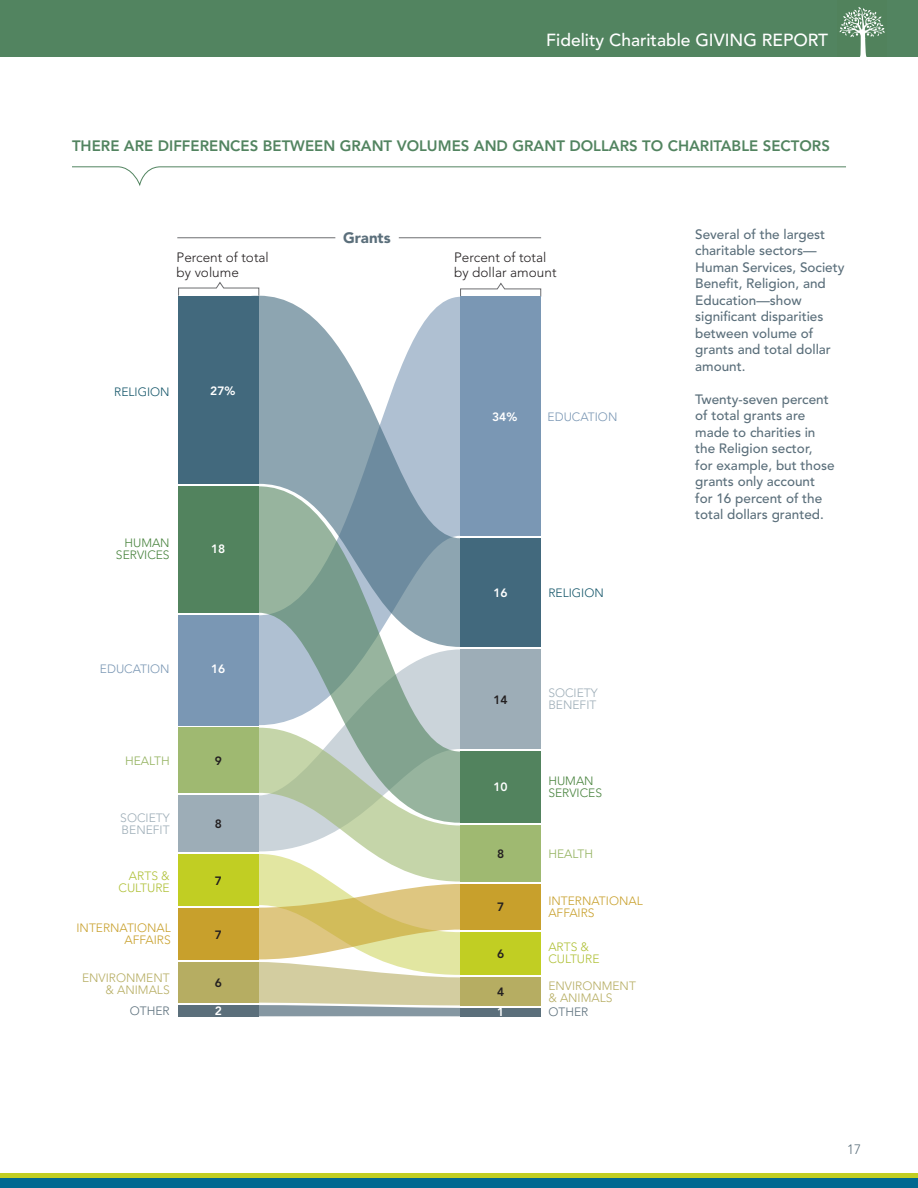
<style>
.page{position:relative;width:918px;height:1188px;background:#fff}
.page>*{position:absolute;margin:0;border:0;box-sizing:border-box;transform-origin:0 0}
.t1{font:500 17.4px "Avenir";color:#fff}
.t2{font:800 15px "Avenir";color:#528460}
.t3{font:900 15px "Avenir";color:#5b6f7b}
.t4{font:500 13.5px/16.5px "Avenir";color:#5b6f7b}
.t5{font:300 13.5px/15px "Avenir";color:#231f20}
.t6{font:300 13.5px "Avenir";color:#5b6f7b}
.t7{font:300 12px/12px "Avenir";color:#c8a02c}
.t8{font:300 12px/12px "Avenir";color:#b6ad62}
.t9{font:300 12px/12px "Avenir";color:#9dadb7}
.t10{font:300 12px/12px "Avenir";color:#48833d;text-align:right}
.t11{font:300 12px/12px "Avenir";color:#afc036}
.t12{font:300 12px "Avenir";color:#7a97b4}
.t13{font:800 12px "Avenir";color:#fff}
.t14{font:300 12px "Avenir";color:#145569}
.t15{font:300 12px "Avenir";color:#92b15d}
.t16{font:800 12px "Avenir";color:#231f20}
.t17{font:300 12px "Avenir";color:#5b6f7b}
</style>
<div class="page">
<div style="left:0;top:0;width:918px;height:57px;background:#528460"></div>
<div style="left:837px;top:1px;width:49px;height:56px;background:#51825c"></div>
<svg style="left:840px;top:7px;width:45px;height:50px"></svg>
<div style="left:0;top:1177px;width:918px;height:11px;background:#006890"></div>
<hr style="left:0;top:1173px;width:918px;height:4px;background:#c1ce23">
<svg style="left:259px;top:296px;width:201px;height:190px"></svg>
<svg style="left:248px;top:486px;width:212px;height:242px"></svg>
<div style="left:460px;top:649px;width:81px;height:100px;background:#9dadb7"></div>
<div style="left:460px;top:538px;width:81px;height:109px;background:#42697d"></div>
<div style="left:460px;top:1008px;width:81px;height:8px;background:#5b6f7b"></div>
<div style="left:460px;top:884px;width:81px;height:46px;background:#c8a02c"></div>
<div style="left:460px;top:825px;width:81px;height:57px;background:#9fb971"></div>
<div style="left:460px;top:977px;width:81px;height:28px;background:#b6ad62"></div>
<svg style="left:460px;top:282px;width:82px;height:15px"></svg>
<div style="left:460px;top:297px;width:81px;height:239px;background:#7a97b4"></div>
<div style="left:460px;top:932px;width:81px;height:43px;background:#c1ce23"></div>
<div style="left:178px;top:795px;width:81px;height:56px;background:#9dadb7"></div>
<svg style="left:178px;top:282px;width:82px;height:14px"></svg>
<div style="left:178px;top:296px;width:81px;height:188px;background:#42697d"></div>
<div style="left:178px;top:1005px;width:81px;height:11px;background:#5b6f7b"></div>
<div style="left:178px;top:854px;width:81px;height:51px;background:#c1ce23"></div>
<div style="left:178px;top:486px;width:81px;height:127px;background:#52835e"></div>
<div style="left:178px;top:728px;width:81px;height:65px;background:#9fb971"></div>
<div style="left:178px;top:962px;width:81px;height:41px;background:#b6ad62"></div>
<div style="left:178px;top:615px;width:81px;height:110px;background:#7a97b4"></div>
<div style="left:178px;top:908px;width:81px;height:51px;background:#c8a02c"></div>
<svg style="left:237px;top:728px;width:238px;height:288px"></svg>
<hr style="left:177px;top:237px;width:158px;height:1px;background:#6c6d70">
<hr style="left:399px;top:237px;width:142px;height:1px;background:#6c6d70">
<div style="left:460px;top:752px;width:81px;height:71px;background:#52835e"></div>
<svg style="left:72px;top:166px;width:774px;height:19px"></svg>
<p class="t1" style="left:546px;top:30px;width:283px">Fidelity Charitable GIVING REPORT</p>
<p class="t2" style="left:72px;top:137px;width:759px">THERE ARE DIFFERENCES BETWEEN GRANT VOLUMES AND GRANT DOLLARS TO CHARITABLE SECTORS</p>
<p class="t3" style="left:343px;top:229px;width:49px">Grants</p>
<p class="t5" style="left:177px;top:249px;width:94px">Percent of total by volume</p>
<p class="t5" style="left:454px;top:249px;width:104px">Percent of total by dollar amount</p>
<p class="t14" style="left:114px;top:384px;width:57px">RELIGION</p>
<p class="t13" style="left:210px;top:384px;width:27px">27%</p>
<p class="t13" style="left:492px;top:409px;width:27px">34%</p>
<p class="t12" style="left:548px;top:410px;width:71px">EDUCATION</p>
<p class="t10" style="left:116px;top:537px;width:55px">HUMAN<br>SERVICES</p>
<p class="t13" style="left:211px;top:542px;width:16px">18</p>
<p class="t13" style="left:493px;top:586px;width:16px">16</p>
<p class="t14" style="left:548px;top:586px;width:57px">RELIGION</p>
<p class="t12" style="left:100px;top:662px;width:71px">EDUCATION</p>
<p class="t13" style="left:211px;top:661px;width:16px">16</p>
<p class="t16" style="left:493px;top:692px;width:16px">14</p>
<p class="t9" style="left:548px;top:687px;width:51px">SOCIETY<br>BENEFIT</p>
<p class="t15" style="left:125px;top:754px;width:46px">HEALTH</p>
<p class="t16" style="left:215px;top:754px;width:9px">9</p>
<p class="t13" style="left:493px;top:780px;width:16px">10</p>
<p class="t10" style="left:548px;top:775px;width:55px;text-align:left">HUMAN<br>SERVICES</p>
<p class="t9" style="left:120px;top:812px;width:51px">SOCIETY<br>BENEFIT</p>
<p class="t16" style="left:215px;top:817px;width:9px">8</p>
<p class="t16" style="left:497px;top:847px;width:9px">8</p>
<p class="t15" style="left:548px;top:847px;width:46px">HEALTH</p>
<p class="t11" style="left:119px;top:870px;width:53px;text-align:right">ARTS &amp;<br>CULTURE</p>
<p class="t16" style="left:215px;top:873px;width:9px">7</p>
<p class="t16" style="left:497px;top:900px;width:9px">7</p>
<p class="t7" style="left:548px;top:895px;width:96px">INTERNATIONAL<br>AFFAIRS</p>
<p class="t7" style="left:76px;top:922px;width:96px;text-align:right">INTERNATIONAL<br>AFFAIRS</p>
<p class="t16" style="left:215px;top:927px;width:9px">7</p>
<p class="t16" style="left:497px;top:947px;width:9px">6</p>
<p class="t11" style="left:548px;top:941px;width:53px">ARTS &amp;<br>CULTURE</p>
<p class="t8" style="left:82px;top:972px;width:89px;text-align:right">ENVIRONMENT &amp; ANIMALS</p>
<p class="t16" style="left:215px;top:976px;width:9px">6</p>
<p class="t8" style="left:548px;top:979px;width:89px">ENVIRONMENT &amp; ANIMALS</p>
<p class="t16" style="left:497px;top:985px;width:9px">4</p>
<p class="t17" style="left:130px;top:1004px;width:41px">OTHER</p>
<p class="t13" style="left:215px;top:1004px;width:9px">2</p>
<p class="t13" style="left:497px;top:1005px;width:9px">1</p>
<p class="t17" style="left:548px;top:1005px;width:41px">OTHER</p>
<p class="t4" style="left:695px;top:226px;width:151px">Several of the largest charitable sectors—<br>H uman Services, Society<br>Benefit, Religion, and<br>Education—show significant disparities between volume of grants and total dollar amount.</p>
<p class="t4" style="left:695px;top:391px;width:141px">Twenty-seven percent of total grants are made to charities in the Religion sector,<br>for example, but those grants only account for 16 percent of the total dollars granted.</p>
<p class="t6" style="left:847px;top:1141px;width:16px">17</p>
</div>
